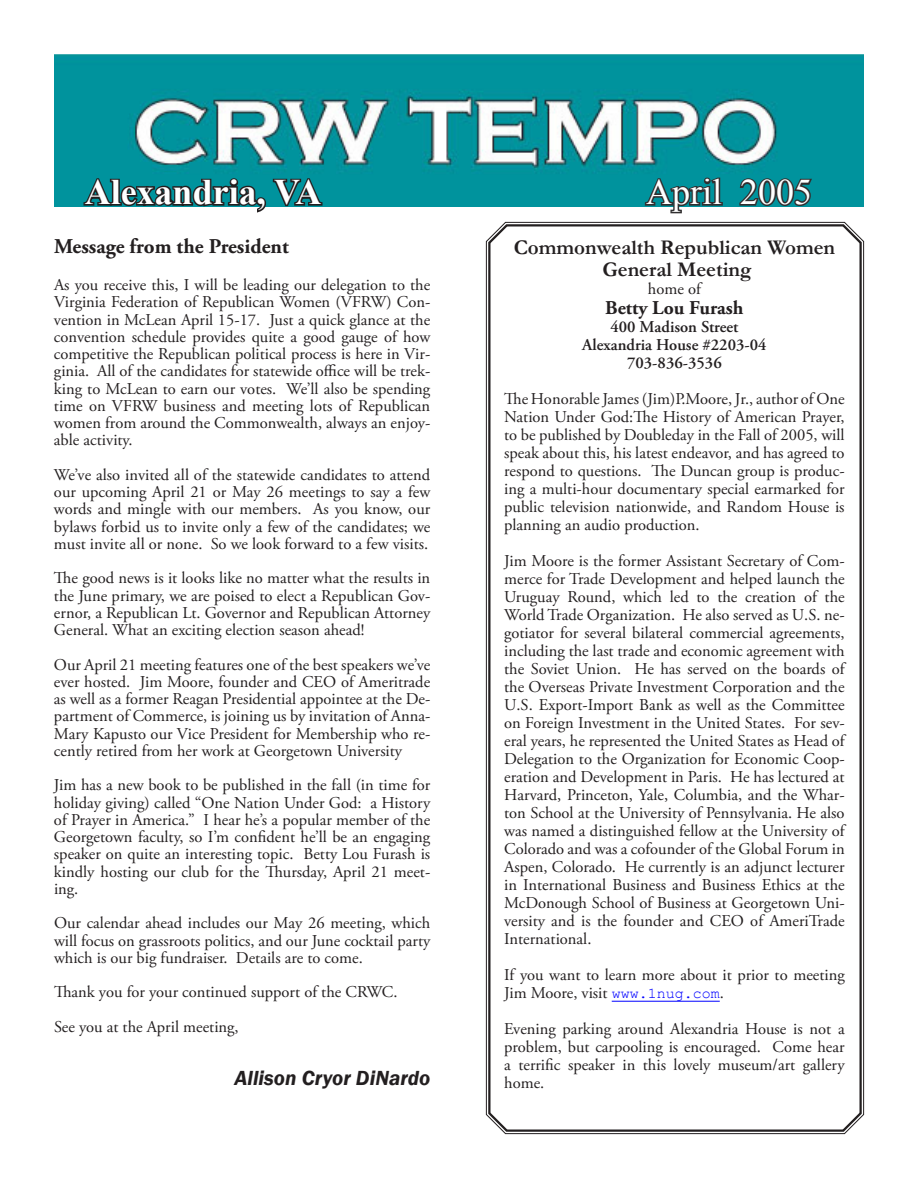
<style>
.page{position:relative;width:918px;height:1188px;background:#fff}
.page>*{position:absolute;margin:0;border:0;box-sizing:border-box;transform-origin:0 0}
.t1{font:700 36px "Times New Roman";color:#fff}
.t2{font:36px "Times New Roman";color:#fff}
.t3{font:700 21px/22.5px "Garamond";color:#231f20;text-align:center}
.t4{font:700 21px "Adobe Garamond Pro";color:#231f20}
.t5{font:italic 600 21px "Franklin Gothic";color:#231f20}
.t6{font:700 19.5px "Adobe Garamond Pro";color:#231f20}
.t7{font:16.5px/18px "Adobe Garamond Pro";color:#231f20;text-align:justify}
.t8{font:600 16.5px/18px "Adobe Garamond Pro";color:#231f20;text-align:center}
.s1{font-family:"Courier New";font-size:15px;color:#00f}
</style>
<div class="page">
<svg style="left:487px;top:222px;width:376px;height:911px"></svg>
<img style="left:54px;top:54px;width:810px;height:153px">
<svg style="left:82px;top:176px;width:242px;height:37px"></svg>
<svg style="left:643px;top:175px;width:81px;height:39px"></svg>
<svg style="left:737px;top:176px;width:77px;height:31px;background:#176267"></svg>
<h1 class="t1" style="left:85px;top:167px;width:238px">Alexandria, VA</h1>
<h1 class="t2" style="left:646px;top:168px;width:167px">April 2005</h1>
<p class="t4" style="left:54px;top:234px;width:236px">Message from the President</p>
<p class="t7" style="left:54px;top:277px;width:378px;line-height:17.2px">As you receive this, I will be leading our delegation to the Virginia Federation of Republican Women (VFRW) Con&shy;vention in McLean April 15-17. Just a quick glance at the convention schedule provides quite a good gauge of how competitive the Republican political process is here in Vir&shy;ginia. All of the candidates for statewide office will be trek&shy;king to McLean to earn our votes. We’ll also be spending time on VFRW business and meeting lots of Republican women from around the Commonwealth, always an enjoy&shy;able activity.</p>
<p class="t7" style="left:54px;top:467px;width:378px;line-height:17.2px">We’ve also invited all of the statewide candidates to attend our upcoming April 21 or May 26 meetings to say a few words and mingle with our members. As you know, our bylaws forbid us to invite only a few of the candidates; we must invite all or none. So we look forward to a few visits.</p>
<p class="t7" style="left:54px;top:570px;width:378px;line-height:17.2px">The good news is it looks like no matter what the results in the June primary, we are poised to elect a Republican Gov&shy;ernor, a Republican Lt. Governor and Republican Attorney General. What an exciting election season ahead!</p>
<p class="t7" style="left:54px;top:656px;width:378px;line-height:17.2px">Our April 21 meeting features one of the best speakers we’ve ever hosted. Jim Moore, founder and CEO of Ameritrade as well as a former Reagan Presidential appointee at the De&shy;partment of Commerce, is joining us by invitation of Anna-Mary Kapusto our Vice President for Membership who re&shy;cently retired from her work at Georgetown University</p>
<p class="t7" style="left:54px;top:777px;width:378px;line-height:17.2px">Jim has a new book to be published in the fall (in time for holiday giving) called “One Nation Under God: a History of Prayer in America.” I hear he’s a popular member of the Georgetown faculty, so I’m confident he’ll be an engaging speaker on quite an interesting topic. Betty Lou Furash is kindly hosting our club for the Thursday, April 21 meet&shy;ing.</p>
<p class="t7" style="left:54px;top:915px;width:378px;line-height:17.2px">Our calendar ahead includes our May 26 meeting, which will focus on grassroots politics, and our June cocktail party which is our big fundraiser. Details are to come.</p>
<p class="t7" style="left:54px;top:975px;width:345px;line-height:34.5px">Thank you for your continued support of the CRWC.<br>See you at the April meeting,</p>
<p class="t5" style="left:235px;top:1064px;width:197px">Allison Cryor DiNardo</p>
<p class="t3" style="left:514px;top:236px;width:323px">Commonwealth Republican Women<br>General Meeting</p>
<p class="t7" style="left:648px;top:281px;width:54px">home of</p>
<p class="t6" style="left:605px;top:296px;width:140px">Betty Lou Furash</p>
<p class="t8" style="left:582px;top:318px;width:186px">400 Madison Street<br>Alexandria House #2203-04<br>703-836-3536</p>
<p class="t7" style="left:504px;top:390px;width:342px">The Honorable James (Jim)P.Moore, Jr., author of One Nation Under God:The History of American Prayer, to be published by Doubleday in the Fall of 2005, will speak about this, his latest endeavor, and has agreed to respond to questions. The Duncan group is produc&shy;ing a multi-hour documentary special earmarked for public television nationwide, and Random House is planning an audio production.</p>
<p class="t7" style="left:504px;top:552px;width:342px">Jim Moore is the former Assistant Secretary of Com&shy;merce for Trade Development and helped launch the Uruguay Round, which led to the creation of the World Trade Organization. He also served as U.S. ne&shy;gotiator for several bilateral commercial agreements, including the last trade and economic agreement with the Soviet Union. He has served on the boards of the Overseas Private Investment Corporation and the U.S. Export-Import Bank as well as the Committee on Foreign Investment in the United States. For sev&shy;eral years, he represented the United States as Head of Delegation to the Organization for Economic Coop&shy;eration and Development in Paris. He has lectured at Harvard, Princeton, Yale, Columbia, and the Whar&shy;ton School at the University of Pennsylvania. He also was named a distinguished fellow at the University of Colorado and was a cofounder of the Global Forum in Aspen, Colorado. He currently is an adjunct lecturer in International Business and Business Ethics at the McDonough School of Business at Georgetown Uni&shy;versity and is the founder and CEO of AmeriTrade International.</p>
<p class="t7" style="left:504px;top:966px;width:342px">If you want to learn more about it prior to meeting<br>Jim Moore, visit <span class="s1">www.1nug.com</span>.</p>
<p class="t7" style="left:504px;top:1020px;width:342px">Evening parking around Alexandria House is not a problem, but carpooling is encouraged. Come hear a terrific speaker in this lovely museum/art gallery home.</p>
</div>
